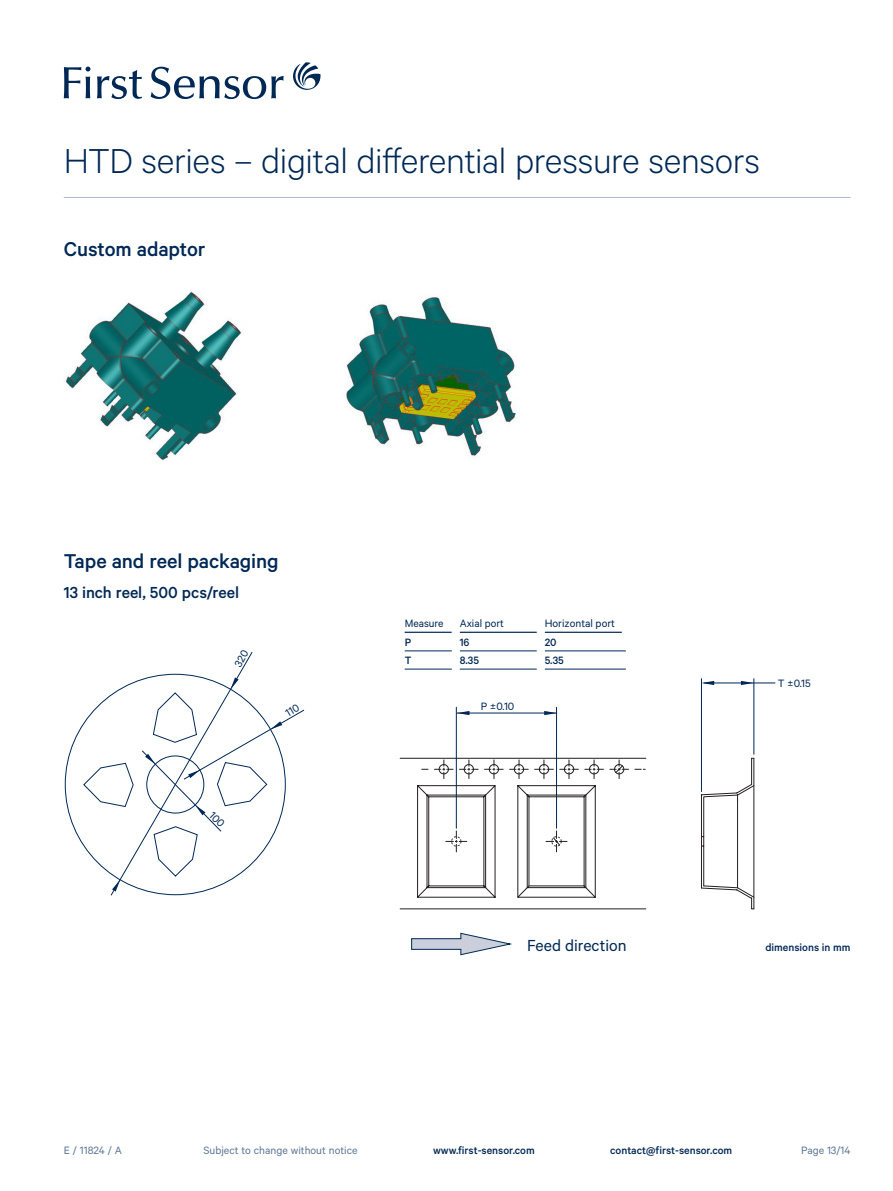
<style>
.page{position:relative;width:893px;height:1191px;background:#fff}
.page>*{position:absolute;margin:0;border:0;box-sizing:border-box;transform-origin:0 0}
.t1{font:300 39px "Calibre";letter-spacing:-.01em;color:#002855}
.TITELSubline_15_15{font:500 22.5px "Calibre";letter-spacing:-.005em;color:#002855}
.SUB_HEADLINE_12_13{font:500 18px "Calibre";color:#002855}
.Seitenzahl{font:18px "Calibre";color:#002855}
.Seitenzahl-2{font:500 12px "Calibre";color:#002855}
.t2{font:12px "Calibre";color:#5d7696}
.TABELLE_8_10{font:12px "Calibre";color:#002855}
.TABELLE_8_10-2{font:500 12px "Calibre";color:#002855}
.Absatzformat_1{font:12px "Calibre";color:#002855}
</style>
<div class="page">
<svg style="left:64px;top:67px;width:26px;height:31px"></svg>
<svg style="left:97px;top:70px;width:45px;height:29px"></svg>
<svg style="left:293px;top:62px;width:27px;height:28px"></svg>
<svg style="left:151px;top:67px;width:133px;height:32px"></svg>
<hr style="left:64px;top:197px;width:786px;height:1px;background:#aeb8ca">
<svg style="left:65px;top:694px;width:46px;height:201px"></svg>
<hr style="left:457px;top:713px;width:100px;height:1px;background:#002855">
<svg style="left:457px;top:711px;width:12px;height:4px"></svg>
<svg style="left:544px;top:711px;width:12px;height:4px"></svg>
<hr style="left:400px;top:908px;width:246px;height:1px;background:#231f20">
<hr style="left:400px;top:758px;width:246px;height:1px;background:#231f20">
<hr style="left:704px;top:682px;width:71px;height:1px;background:#002855">
<hr style="left:754px;top:678px;width:1px;height:76px;background:#002855">
<hr style="left:556px;top:707px;width:1px;height:121px;background:#002855">
<hr style="left:456px;top:707px;width:1px;height:121px;background:#002855">
<svg style="left:416px;top:757px;width:339px;height:152px"></svg>
<hr style="left:701px;top:678px;width:1px;height:113px;background:#002855">
<svg style="left:702px;top:681px;width:12px;height:4px"></svg>
<svg style="left:741px;top:681px;width:13px;height:4px"></svg>
<svg style="left:411px;top:933px;width:101px;height:22px"></svg>
<img style="left:66px;top:291px;width:178px;height:170px">
<img style="left:346px;top:296px;width:171px;height:162px">
<hr style="left:460px;top:631px;width:77px;height:2px;background:#002855">
<hr style="left:545px;top:631px;width:77px;height:2px;background:#002855">
<hr style="left:460px;top:650px;width:77px;height:1px;background:#002855">
<hr style="left:545px;top:650px;width:81px;height:1px;background:#002855">
<hr style="left:460px;top:669px;width:77px;height:1px;background:#002855">
<hr style="left:545px;top:669px;width:81px;height:1px;background:#002855">
<hr style="left:405px;top:631px;width:47px;height:2px;background:#002855">
<hr style="left:405px;top:650px;width:47px;height:1px;background:#002855">
<hr style="left:405px;top:669px;width:47px;height:1px;background:#002855">
<svg style="left:111px;top:652px;width:193px;height:243px"></svg>
<h1 class="t1" style="left:64px;top:138px;width:698px">HTD series – digital differential pressure sensors</h1>
<p class="TITELSubline_15_15" style="left:64px;top:236px;width:143px">Custom adaptor</p>
<p class="TITELSubline_15_15" style="left:64px;top:548px;width:216px">Tape and reel packaging</p>
<p class="SUB_HEADLINE_12_13" style="left:64px;top:581px;width:177px">13 inch reel, 500 pcs/reel</p>
<p class="TABELLE_8_10" style="left:405px;top:616px;width:40px">Measure</p>
<p class="TABELLE_8_10" style="left:460px;top:616px;width:46px">Axial port</p>
<p class="TABELLE_8_10" style="left:545px;top:616px;width:72px">Horizontal port</p>
<p class="TABELLE_8_10-2" style="left:405px;top:635px;width:8px">P</p>
<p class="TABELLE_8_10-2" style="left:460px;top:635px;width:11px">16</p>
<p class="TABELLE_8_10-2" style="left:545px;top:635px;width:13px">20</p>
<p class="TABELLE_8_10-2" style="left:405px;top:654px;width:8px">T</p>
<p class="TABELLE_8_10-2" style="left:460px;top:654px;width:21px">8.35</p>
<p class="TABELLE_8_10-2" style="left:545px;top:654px;width:21px">5.35</p>
<p class="Absatzformat_1" style="left:481px;top:699px;width:35px">P ±0.10</p>
<p class="Seitenzahl" style="left:527px;top:934px;width:101px">Feed direction</p>
<p class="Absatzformat_1" style="left:778px;top:676px;width:35px">T ±0.15</p>
<p class="Seitenzahl-2" style="left:765px;top:940px;width:86px">dimensions in mm</p>
<p class="t2" style="left:64px;top:1143px;width:60px">E / 11824 / A</p>
<p class="t2" style="left:203px;top:1143px;width:156px">Subject to change without notice</p>
<p class="Seitenzahl-2" style="left:433px;top:1143px;width:103px">www.first-sensor.com</p>
<p class="Seitenzahl-2" style="left:610px;top:1143px;width:124px">contact@first-sensor.com</p>
<p class="t2" style="left:801px;top:1143px;width:51px">Page 13/14</p>
</div>
